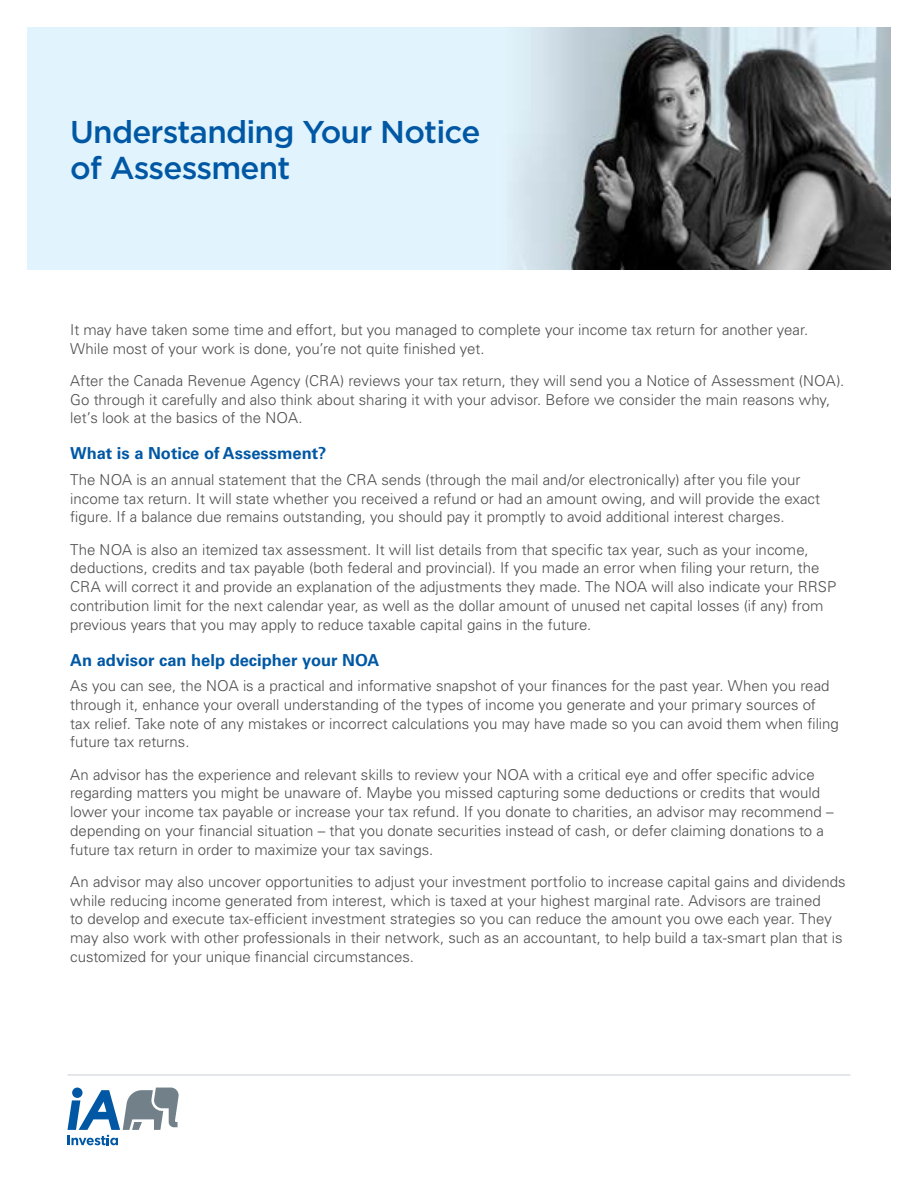
<style>
.page{position:relative;width:918px;height:1188px;background:#fff}
.page>*{position:absolute;margin:0;border:0;box-sizing:border-box;transform-origin:0 0}
.Heading{font:500 31.5px/36px "Gotham";letter-spacing:-.025em;color:#0058a4}
.Subhead{font:700 16.5px "Univers LT Pro 65";color:#0058a4}
.Body{font:300 15px/18.8px "Univers LT Pro 45";color:#4d4d4f}
</style>
<div class="page">
<img style="left:27px;top:27px;width:864px;height:243px">
<svg style="left:67px;top:1088px;width:112px;height:57px"></svg>
<hr style="left:68px;top:1075px;width:782px;height:1px;background:#caced3">
<h1 class="Heading" style="left:70px;top:114px;width:412px">Understanding Your Notice of Assessment</h1>
<p class="Body" style="left:70px;top:320px;width:740px">It may have taken some time and effort, but you managed to complete your income tax return for another year.<br>While most of your work is done, you’re not quite finished yet.</p>
<p class="Body" style="left:70px;top:371px;width:776px">After the Canada Revenue Agency (CRA) reviews your tax return, they will send you a Notice of Assessment (NOA).<br>Go through it carefully and also think about sharing it with your advisor. Before we consider the main reasons why, let’s look at the basics of the NOA.</p>
<h2 class="Subhead" style="left:70px;top:442px;width:258px">What is a Notice of Assessment?</h2>
<p class="Body" style="left:70px;top:470px;width:752px">The NOA is an annual statement that the CRA sends (through the mail and/or electronically) after you file your income tax return. It will state whether you received a refund or had an amount owing, and will provide the exact figure. If a balance due remains outstanding, you should pay it promptly to avoid additional interest charges.</p>
<p class="Body" style="left:70px;top:540px;width:768px">The NOA is also an itemized tax assessment. It will list details from that specific tax year, such as your income, deductions, credits and tax payable (both federal and provincial). If you made an error when filing your return, the CRA will correct it and provide an explanation of the adjustments they made. The NOA will also indicate your RRSP contribution limit for the next calendar year, as well as the dollar amount of unused net capital losses (if any) from previous years that you may apply to reduce taxable capital gains in the future.</p>
<h2 class="Subhead" style="left:70px;top:648px;width:311px">An advisor can help decipher your NOA</h2>
<p class="Body" style="left:70px;top:676px;width:770px">As you can see, the NOA is a practical and informative snapshot of your finances for the past year. When you read through it, enhance your overall understanding of the types of income you generate and your primary sources of tax relief. Take note of any mistakes or incorrect calculations you may have made so you can avoid them when filing future tax returns.</p>
<p class="Body" style="left:70px;top:765px;width:765px">An advisor has the experience and relevant skills to review your NOA with a critical eye and offer specific advice regarding matters you might be unaware of. Maybe you missed capturing some deductions or credits that would lower your income tax payable or increase your tax refund. If you donate to charities, an advisor may recommend – depending on your financial situation – that you donate securities instead of cash, or defer claiming donations to a future tax return in order to maximize your tax savings.</p>
<p class="Body" style="left:70px;top:872px;width:777px">An advisor may also uncover opportunities to adjust your investment portfolio to increase capital gains and dividends while reducing income generated from interest, which is taxed at your highest marginal rate. Advisors are trained<br>to develop and execute tax-efficient investment strategies so you can reduce the amount you owe each year. They may also work with other professionals in their network, such as an accountant, to help build a tax-smart plan that is customized for your unique financial circumstances.</p>
</div>
